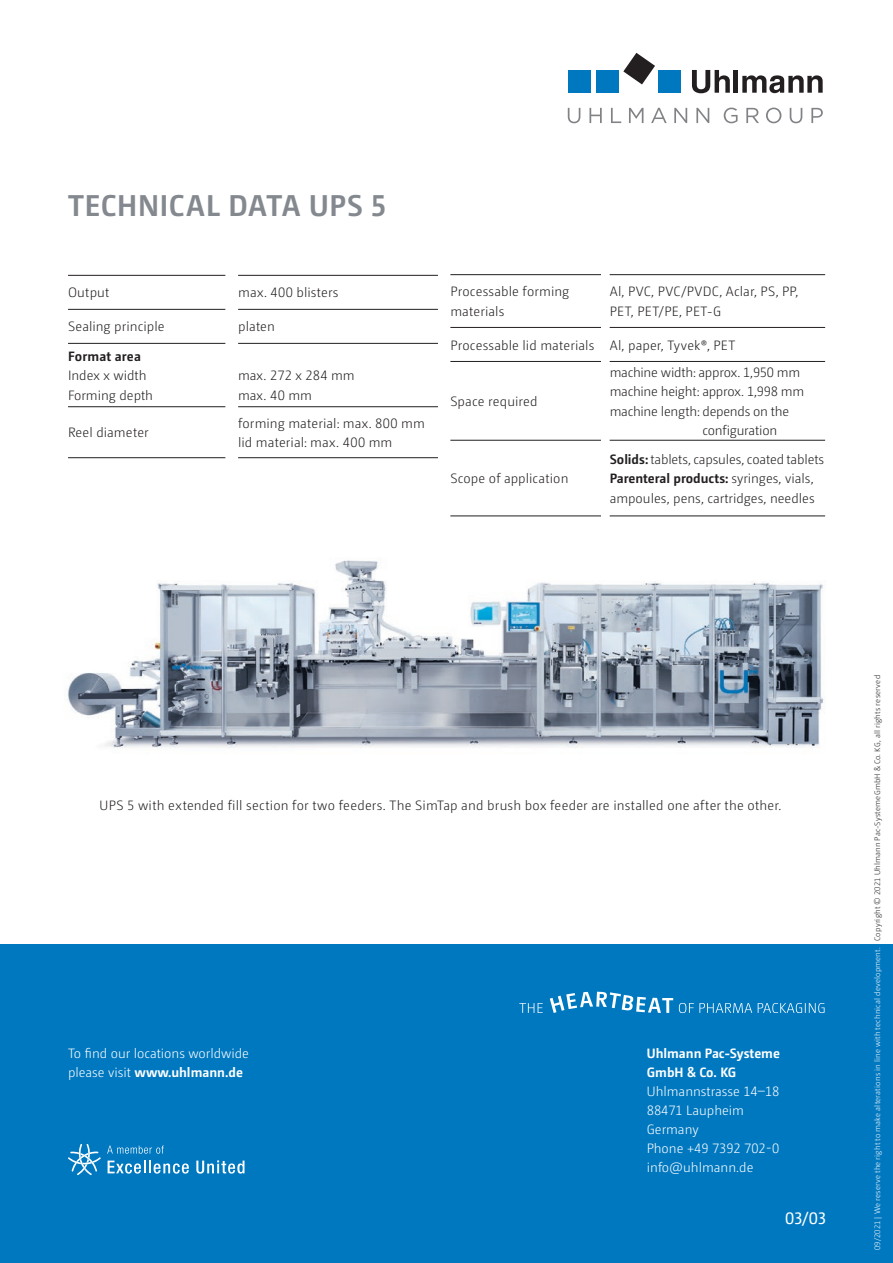
<style>
.page{position:relative;width:893px;height:1263px;background:#fff}
.page>*{position:absolute;margin:0;border:0;box-sizing:border-box;transform-origin:0 0}
.t1{font:700 30px "Camingo Dos Pro";letter-spacing:.02em;color:#84898f}
.t2{font:16.5px "Camingo Dos Pro";color:#fff}
.t3{font:300 13.5px/19.5px "Camingo Dos Pro";letter-spacing:.005em;color:#231f20}
.t4{font:300 13.5px/19.2px "Camingo Dos Pro";color:#fff}
.t5{font:300 13.5px "Camingo Dos Pro";letter-spacing:-.015em;color:#231f20}
.t6{font:700 13.5px/19.2px "Camingo Dos Pro";color:#fff}
.t7{font:700 13.5px "Camingo Dos Pro";letter-spacing:.01em;color:#231f20}
.t8{font:300 7.95px "Camingo Dos Pro";letter-spacing:.025em;color:#fff}
.s1{font-weight:700}
.s2{color:#231f20}
</style>
<div class="page">
<img style="left:66px;top:560px;width:758px;height:188px">
<div style="left:0;top:945px;width:893px;height:318px;background:#0078c0"></div>
<svg style="left:68px;top:1144px;width:33px;height:31px"></svg>
<svg style="left:108px;top:1160px;width:81px;height:13px"></svg>
<svg style="left:196px;top:1160px;width:48px;height:13px"></svg>
<svg style="left:107px;top:1145px;width:57px;height:9px"></svg>
<svg style="left:679px;top:1003px;width:146px;height:10px"></svg>
<svg style="left:519px;top:1003px;width:24px;height:10px"></svg>
<svg style="left:550px;top:992px;width:123px;height:21px"></svg>
<svg style="left:623px;top:53px;width:32px;height:31px"></svg>
<div style="left:568px;top:70px;width:22px;height:23px;background:#0078c0"></div>
<div style="left:596px;top:70px;width:23px;height:23px;background:#0078c0"></div>
<div style="left:658px;top:70px;width:23px;height:23px;background:#0078c0"></div>
<svg style="left:692px;top:70px;width:38px;height:23px"></svg>
<hr style="left:734px;top:70px;width:4px;height:23px;background:#231f20">
<svg style="left:742px;top:75px;width:81px;height:18px"></svg>
<svg style="left:568px;top:108px;width:255px;height:15px"></svg>
<hr style="left:68px;top:343px;width:157px;height:1px;background:#231f20">
<hr style="left:238px;top:343px;width:200px;height:1px;background:#231f20">
<hr style="left:68px;top:406px;width:157px;height:1px;background:#231f20">
<hr style="left:238px;top:406px;width:200px;height:1px;background:#231f20">
<hr style="left:68px;top:457px;width:157px;height:1px;background:#231f20">
<hr style="left:238px;top:457px;width:200px;height:1px;background:#231f20">
<hr style="left:68px;top:275px;width:157px;height:1px;background:#231f20">
<hr style="left:238px;top:275px;width:200px;height:1px;background:#231f20">
<hr style="left:68px;top:309px;width:157px;height:1px;background:#231f20">
<hr style="left:238px;top:309px;width:200px;height:1px;background:#231f20">
<hr style="left:450px;top:440px;width:151px;height:1px;background:#231f20">
<hr style="left:610px;top:440px;width:215px;height:1px;background:#231f20">
<hr style="left:450px;top:515px;width:151px;height:1px;background:#231f20">
<hr style="left:610px;top:515px;width:215px;height:1px;background:#231f20">
<hr style="left:450px;top:274px;width:151px;height:1px;background:#231f20">
<hr style="left:610px;top:274px;width:215px;height:1px;background:#231f20">
<hr style="left:450px;top:327px;width:151px;height:1px;background:#231f20">
<hr style="left:610px;top:327px;width:215px;height:1px;background:#231f20">
<hr style="left:450px;top:361px;width:151px;height:1px;background:#231f20">
<hr style="left:610px;top:361px;width:215px;height:1px;background:#231f20">
<h1 class="t1" style="left:68px;top:187px;width:319px">TECHNICAL DATA UPS 5</h1>
<p class="t3" style="left:68px;top:283px;width:43px">Output</p>
<p class="t3" style="left:238px;top:283px;width:102px">max. 400 blisters</p>
<p class="t3" style="left:68px;top:317px;width:98px">Sealing principle</p>
<p class="t3" style="left:238px;top:317px;width:38px">platen</p>
<p class="t7" style="left:68px;top:348px;width:74px">Format area</p>
<p class="t3" style="left:68px;top:366px;width:87px">Index x width<br>Forming depth</p>
<p class="t3" style="left:238px;top:366px;width:118px">max. 272 x 284 mm max. 40 mm</p>
<p class="t3" style="left:68px;top:423px;width:82px">Reel diameter</p>
<p class="t3" style="left:238px;top:413px;width:188px">forming material: max. 800 mm lid material: max. 400 mm</p>
<p class="t3" style="left:450px;top:282px;width:120px">Processable forming materials</p>
<p class="t3" style="left:610px;top:282px;width:190px">Al, PVC, PVC/PVDC, Aclar, PS, PP,<br>PET, PET/PE, PET-G</p>
<p class="t3" style="left:450px;top:335px;width:287px">Processable lid materials Al, paper, Tyvek®, PET</p>
<p class="t3" style="left:450px;top:391px;width:89px">Space required</p>
<p class="t3" style="left:450px;top:469px;width:120px">Scope of application</p>
<p class="t5" style="left:610px;top:364px;width:192px">machine width: approx. 1,950 mm</p>
<p class="t5" style="left:610px;top:384px;width:196px">machine height: approx. 1,998 mm</p>
<p class="t5" style="left:610px;top:403px;width:181px">machine length: depends on the</p>
<p class="t5" style="left:702px;top:423px;width:76px">configuration</p>
<p class="t3" style="left:610px;top:449px;width:216px"><span class="s1">Solids:</span> tablets, capsules, coated tablets<br><span class="s1">Parenteral products:</span> syringes, vials, ampoules, pens, cartridges, needles</p>
<p class="t3" style="left:100px;top:796px;width:683px">UPS 5 with extended fill section for two feeders. The SimTap and brush box feeder are installed one after the other.</p>
<p class="t4" style="left:68px;top:1043px;width:182px">To find our locations worldwide please visit <span class="s1">www.uhlmann.de</span></p>
<p class="t6" style="left:647px;top:1043px;width:135px">Uhlmann Pac-Systeme<br>GmbH &amp; Co. KG</p>
<p class="t4" style="left:647px;top:1081px;width:134px">Uhlmannstrasse 14–18<br>88471 Laupheim<br>Germany<br>Phone +49 7392 702-0 info@uhlmann.de</p>
<p class="t2" style="left:785px;top:1209px;width:42px">03/03</p>
<p class="t8" style="left:873px;top:1250px;width:577px;rotate:-90deg">09/2021 | We reserve the right to make alterations in line with technical development. <span class="s2">Copyright © 2021 Uhlmann Pac-SystemeGmbH &amp; Co. KG, all rights reserved</span></p>
</div>
